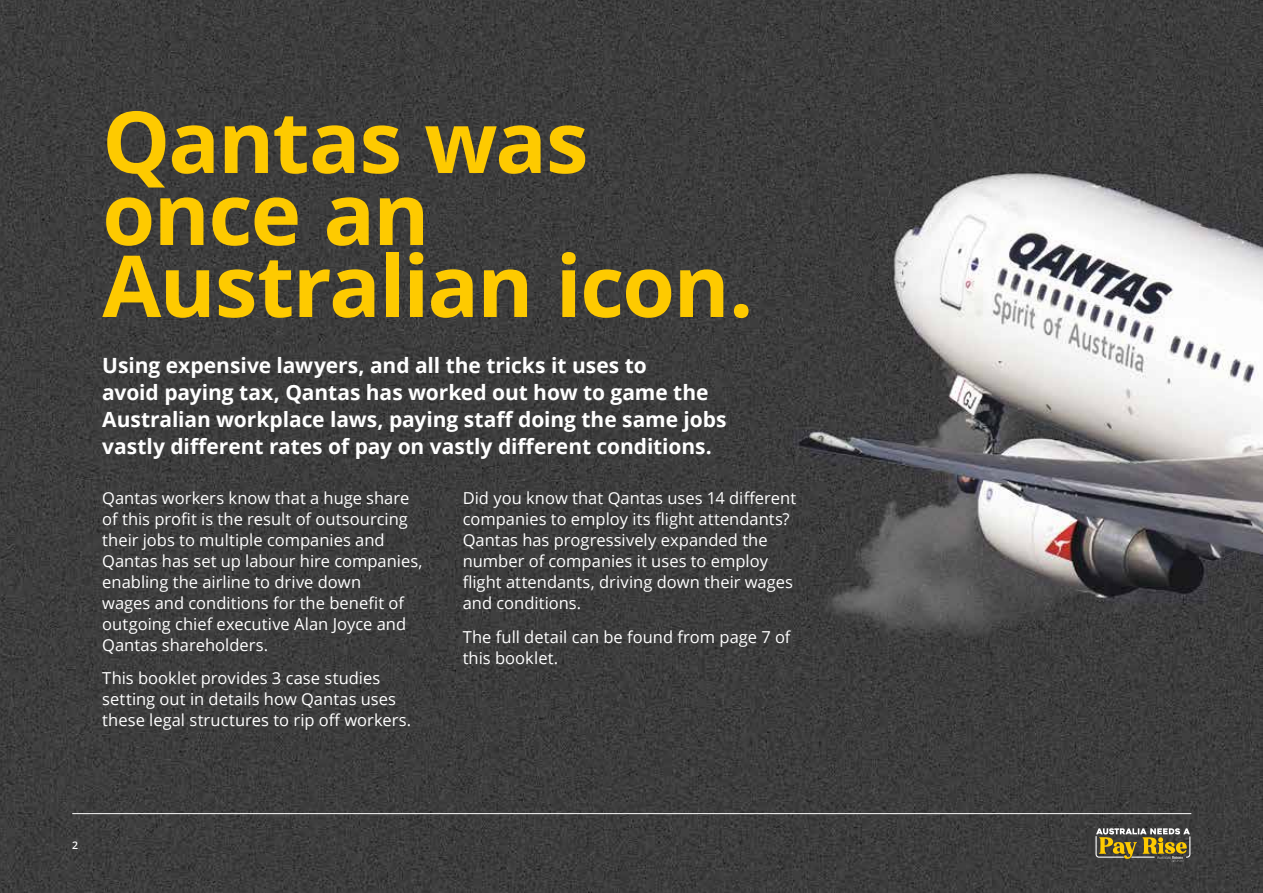
<style>
.page{position:relative;width:1263px;height:893px;background:#fff}
.page>*{position:absolute;margin:0;border:0;box-sizing:border-box;transform-origin:0 0}
.t1{font:700 85.5px/72px "Open Sans";letter-spacing:-.02em;color:#feca00}
.t2{font:700 21px/27px "Open Sans";letter-spacing:-.005em;color:#fff}
.t3{font:16.5px/21px "Open Sans";color:#fff}
.t4{font:600 10.5px "Open Sans";color:#fff}
</style>
<div class="page">
<img style="left:0;top:0;width:1263px;height:893px">
<hr style="left:72px;top:813px;width:1119px;height:1px;background:#fff">
<svg style="left:1095px;top:828px;width:95px;height:34px;background:#7f7448"></svg>
<h1 class="t1" style="left:102px;top:104px;width:653px">Qantas was once an<br>Australian icon.</h1>
<p class="t2" style="left:102px;top:351px;width:626px">Using expensive lawyers, and all the tricks it uses to<br>avoid paying tax, Qantas has worked out how to game the Australian workplace laws, paying staff doing the same jobs vastly different rates of pay on vastly different conditions.</p>
<p class="t3" style="left:102px;top:487px;width:322px">Qantas workers know that a huge share of this profit is the result of outsourcing their jobs to multiple companies and Qantas has set up labour hire companies, enabling the airline to drive down<br>wages and conditions for the benefit of outgoing chief executive Alan Joyce and Qantas shareholders.</p>
<p class="t3" style="left:102px;top:667px;width:310px">This booklet provides 3 case studies setting out in details how Qantas uses these legal structures to rip off workers.</p>
<p class="t3" style="left:463px;top:487px;width:335px">Did you know that Qantas uses 14 different companies to employ its flight attendants?<br>Qantas has progressively expanded the number of companies it uses to employ flight attendants, driving down their wages and conditions.</p>
<p class="t3" style="left:463px;top:626px;width:329px">The full detail can be found from page 7 of this booklet.</p>
<p class="t4" style="left:72px;top:838px;width:7px">2</p>
</div>
